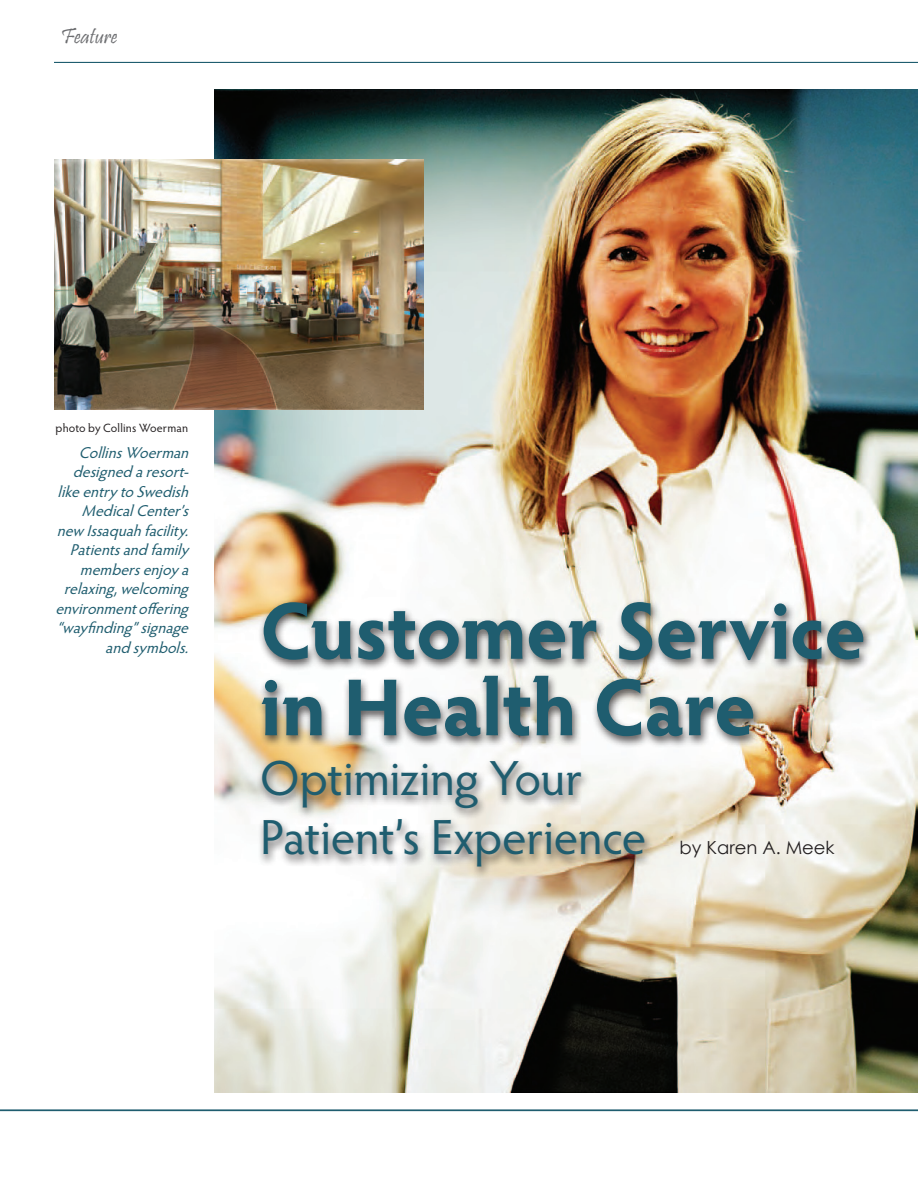
<style>
.page{position:relative;width:918px;height:1188px;background:#fff}
.page>*{position:absolute;margin:0;border:0;box-sizing:border-box;transform-origin:0 0}
.t1{font:700 81px/76.5px "Hypatia Sans Pro";letter-spacing:-.015em;color:#1f5d6f}
.t2{font:49.5px/59.4px "Hypatia Sans Pro";letter-spacing:-.01em;color:#1f5d6f}
.t3{font:22.5px "Pristina";color:#6c6d70}
.t4{font:18px "Century Gothic";color:#231f20}
.t5{font:italic 15.75px "Hypatia Sans Pro";color:#1f5d6f}
.t6{font:12px "Hypatia Sans Pro";letter-spacing:.01em;color:#231f20}
</style>
<div class="page">
<hr style="left:54px;top:62px;width:864px;height:1px;background:#1f5d6f">
<hr style="left:0;top:1109px;width:918px;height:2px;background:#1f5d6f">
<img style="left:214px;top:89px;width:704px;height:1004px">
<div style="left:255px;top:598px;width:617px;height:280px;background:#231f20;opacity:.75"></div>
<div style="left:668px;top:827px;width:177px;height:39px;background:#fff;opacity:.75"></div>
<img style="left:54px;top:160px;width:370px;height:249px">
<p class="t3" style="left:61px;top:23px;width:58px">Feature</p>
<p class="t6" style="left:56px;top:419px;width:134px">photo by Collins Woerman</p>
<p class="t5" style="left:79px;top:442px;width:116px">CollinsWoerman</p>
<p class="t5" style="left:73px;top:461px;width:122px">designedaresort-</p>
<p class="t5" style="left:58px;top:481px;width:137px">likeentry toSwedish</p>
<p class="t5" style="left:82px;top:500px;width:113px">MedicalCenter’s</p>
<p class="t5" style="left:57px;top:520px;width:138px">new Issaquahfacility.</p>
<p class="t5" style="left:70px;top:539px;width:120px">Patientsandfamily</p>
<p class="t5" style="left:80px;top:559px;width:115px">membersenjoy a</p>
<p class="t5" style="left:64px;top:578px;width:131px">relaxing,welcoming</p>
<p class="t5" style="left:55px;top:598px;width:140px">environmentoffering</p>
<p class="t5" style="left:57px;top:617px;width:138px">“wayfinding”signage</p>
<p class="t5" style="left:105px;top:637px;width:90px">andsymbols.</p>
<p class="t1" style="left:260px;top:589px;width:607px">Customer Service in Health Care</p>
<p class="t2" style="left:260px;top:747px;width:388px">Optimizing Your<br>Patient’s Experience</p>
<p class="t4" style="left:680px;top:835px;width:157px">by Karen A. Meek</p>
</div>
